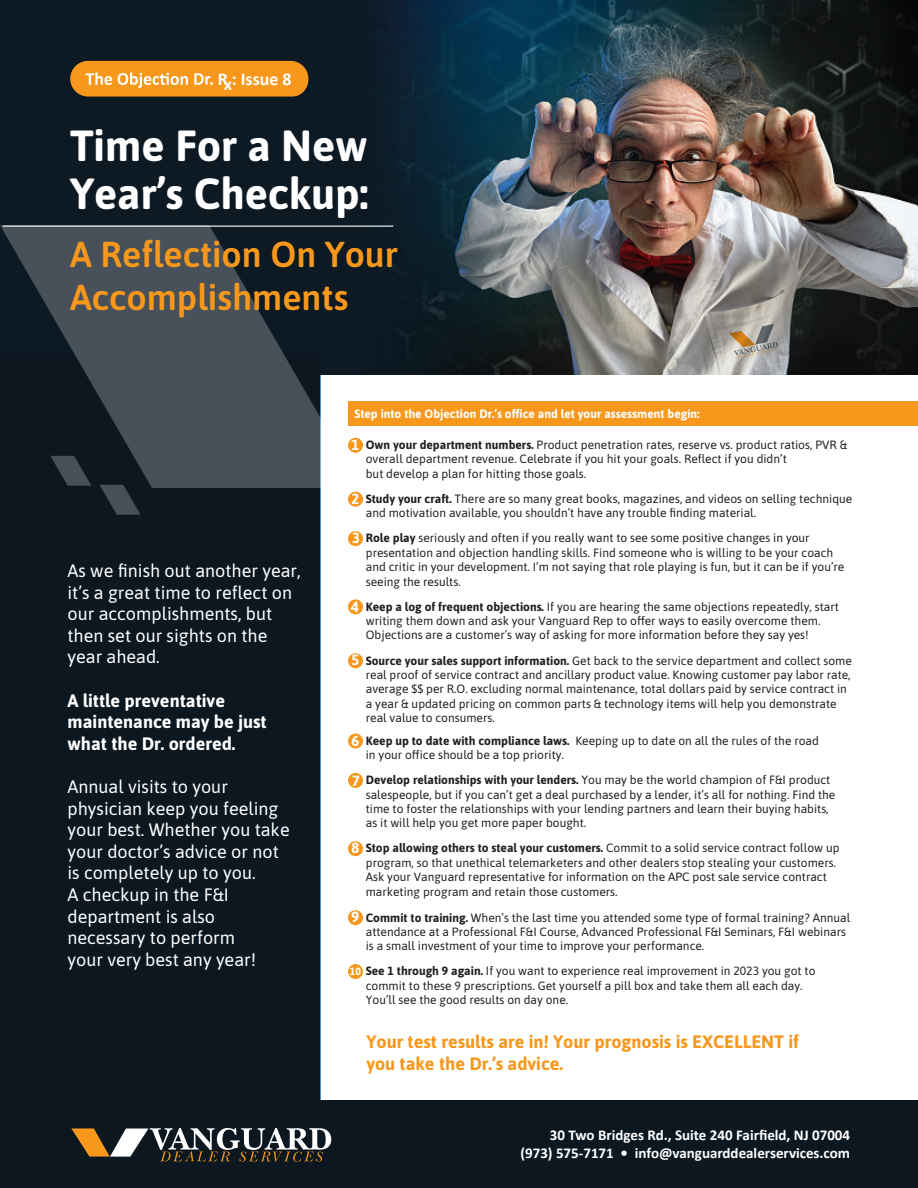
<style>
.page{position:relative;width:918px;height:1188px;background:#fff}
.page>*{position:absolute;margin:0;border:0;box-sizing:border-box;transform-origin:0 0}
.t1{font:700 43.5px/48px "Asap";color:#fff}
.t2{font:600 36px/42.8px "Asap";color:#f7981d}
.t3{font:18px/21.6px "Asap";color:#fff}
.t4{font:700 18px/21.6px "Asap";color:#f7981d}
.t5{font:700 18px/21.6px "Asap";color:#fff}
.t6{font:700 18px "Calibri";color:#fff}
.t7{font:700 15px/18px "Calibri";color:#fff;text-align:right}
.t8{font:700 14.85px "Asap";color:#fff}
.t9{font:12px/14.4px "Asap";color:#231f20}
.t10{font:700 12px "Asap";color:#fff}
.t11{font:700 10.65px "Asap";color:#fff}
.s1{font-weight:700}
</style>
<div class="page">
<img style="left:0;top:0;width:918px;height:374px">
<div style="left:0;top:354px;width:319px;height:834px;background:#0c1720"></div>
<div style="left:70px;top:61px;width:238px;height:36px;background:#f7981d;border-radius:18px"></div>
<svg style="left:0;top:225px;width:361px;height:263px;fill:#485057"></svg>
<svg style="left:99px;top:485px;width:42px;height:30px"></svg>
<svg style="left:50px;top:456px;width:41px;height:30px"></svg>
<svg style="left:917px;top:0;width:1px;height:189px"></svg>
<svg style="left:729px;top:324px;width:49px;height:34px;background:#aca291"></svg>
<svg style="left:86px;top:72px;width:127px;height:16px"></svg>
<hr style="left:3px;top:226px;width:390px;height:1px;background:#fff">
<div style="left:0;top:1100px;width:918px;height:88px;background:#0c1720"></div>
<svg style="left:71px;top:1128px;width:260px;height:34px"></svg>
<div style="left:348px;top:401px;width:570px;height:25px;background:#f7981d"></div>
<div style="left:348px;top:438px;width:15px;height:15px;background:#f7981d;border-radius:50%"></div>
<div style="left:348px;top:492px;width:15px;height:15px;background:#f7981d;border-radius:50%"></div>
<div style="left:348px;top:531px;width:15px;height:15px;background:#f7981d;border-radius:50%"></div>
<div style="left:348px;top:599px;width:15px;height:15px;background:#f7981d;border-radius:50%"></div>
<div style="left:348px;top:653px;width:15px;height:15px;background:#f7981d;border-radius:50%"></div>
<div style="left:348px;top:733px;width:15px;height:16px;background:#f7981d;border-radius:50%"></div>
<div style="left:348px;top:773px;width:15px;height:15px;background:#f7981d;border-radius:50%"></div>
<div style="left:348px;top:841px;width:15px;height:15px;background:#f7981d;border-radius:50%"></div>
<div style="left:348px;top:910px;width:15px;height:15px;background:#f7981d;border-radius:50%"></div>
<div style="left:348px;top:964px;width:15px;height:15px;background:#f7981d;border-radius:50%"></div>
<h3 class="t6" style="left:218px;top:66px;width:75px">Rx: Issue 8</h3>
<h1 class="t1" style="left:70px;top:119px;width:300px">Time For a New<br>Year’s Checkup:</h1>
<h2 class="t2" style="left:70px;top:231px;width:329px">A Reflection On Your<br>Accomplishments</h2>
<p class="t10" style="left:354px;top:405px;width:347px">Step into the Objection Dr.’s office and let your assessment begin:</p>
<p class="t9" style="left:366px;top:437px;width:483px"><span class="s1">Own your department numbers.</span> Product penetration rates, reserve vs. product ratios, PVR &amp; overall department revenue. Celebrate if you hit your goals. Reflect if you didn’t<br>but develop a plan for hitting those goals.</p>
<p class="t8" style="left:352px;top:434px;width:9px">1</p>
<h3 class="t3" style="left:68px;top:559px;width:235px">As we finish out another year, it’s a great time to reflect on our accomplishments, but then set our sights on the year ahead.</h3>
<h3 class="t5" style="left:68px;top:689px;width:201px">A little preventative maintenance may be just what the Dr. ordered.</h3>
<h3 class="t3" style="left:68px;top:775px;width:224px">Annual visits to your physician keep you feeling your best. Whether you take your doctor’s advice or not is completely up to you.<br>A checkup in the F&amp;I department is also necessary to perform<br>your very best any year!</h3>
<p class="t8" style="left:352px;top:488px;width:9px">2</p>
<p class="t9" style="left:366px;top:491px;width:488px"><span class="s1">Study your craft.</span> There are so many great books, magazines, and videos on selling technique and motivation available, you shouldn’t have any trouble finding material.</p>
<p class="t8" style="left:352px;top:528px;width:9px">3</p>
<p class="t9" style="left:366px;top:530px;width:480px"><span class="s1">Role play</span> seriously and often if you really want to see some positive changes in your presentation and objection handling skills. Find someone who is willing to be your coach and critic in your development. I’m not saying that role playing is fun, but it can be if you’re seeing the results.</p>
<p class="t8" style="left:351px;top:596px;width:9px">4</p>
<p class="t9" style="left:366px;top:599px;width:475px"><span class="s1">Keep a log of frequent objections.</span> If you are hearing the same objections repeatedly, start writing them down and ask your Vanguard Rep to offer ways to easily overcome them.<br>Objections are a customer’s way of asking for more information before they say yes!</p>
<p class="t8" style="left:352px;top:650px;width:9px">5</p>
<p class="t9" style="left:366px;top:653px;width:488px"><span class="s1">Source your sales support information.</span> Get back to the service department and collect some real proof of service contract and ancillary product value. Knowing customer pay labor rate, average $$ per R.O. excluding normal maintenance, total dollars paid by service contract in a year &amp; updated pricing on common parts &amp; technology items will help you demonstrate real value to consumers.</p>
<p class="t8" style="left:352px;top:730px;width:9px">6</p>
<p class="t9" style="left:366px;top:733px;width:455px"><span class="s1">Keep up to date with compliance laws.</span> Keeping up to date on all the rules of the road in your office should be a top priority.</p>
<p class="t9" style="left:366px;top:772px;width:471px"><span class="s1">Develop relationships with your lenders.</span> You may be the world champion of F&amp;I product salespeople, but if you can’t get a deal purchased by a lender, it’s all for nothing. Find the time to foster the relationships with your lending partners and learn their buying habits, as it will help you get more paper bought.</p>
<p class="t8" style="left:352px;top:770px;width:9px">7</p>
<p class="t8" style="left:352px;top:838px;width:9px">8</p>
<p class="t9" style="left:366px;top:840px;width:475px"><span class="s1">Stop allowing others to steal your customers.</span> Commit to a solid service contract follow up program, so that unethical telemarketers and other dealers stop stealing your customers.<br>Ask your Vanguard representative for information on the APC post sale service contract marketing program and retain those customers.</p>
<p class="t8" style="left:352px;top:907px;width:9px">9</p>
<p class="t9" style="left:366px;top:909px;width:486px"><span class="s1">Commit to training.</span> When’s the last time you attended some type of formal training? Annual attendance at a Professional F&amp;I Course, Advanced Professional F&amp;I Seminars, F&amp;I webinars is a small investment of your time to improve your performance.</p>
<p class="t9" style="left:366px;top:963px;width:451px"><span class="s1">See 1 through 9 again.</span> If you want to experience real improvement in 2023 you got to commit to these 9 prescriptions. Get yourself a pill box and take them all each day.<br>You’ll see the good results on day one.</p>
<p class="t11" style="left:350px;top:964px;width:13px">10</p>
<h3 class="t4" style="left:366px;top:1030px;width:434px">Your test results are in! Your prognosis is EXCELLENT if you take the Dr.’s advice.</h3>
<p class="t7" style="left:520px;top:1126px;width:331px">30 Two Bridges Rd., Suite 240 Fairfield, NJ 07004 (973) 575-7171 • info@vanguarddealerservices.com</p>
</div>
